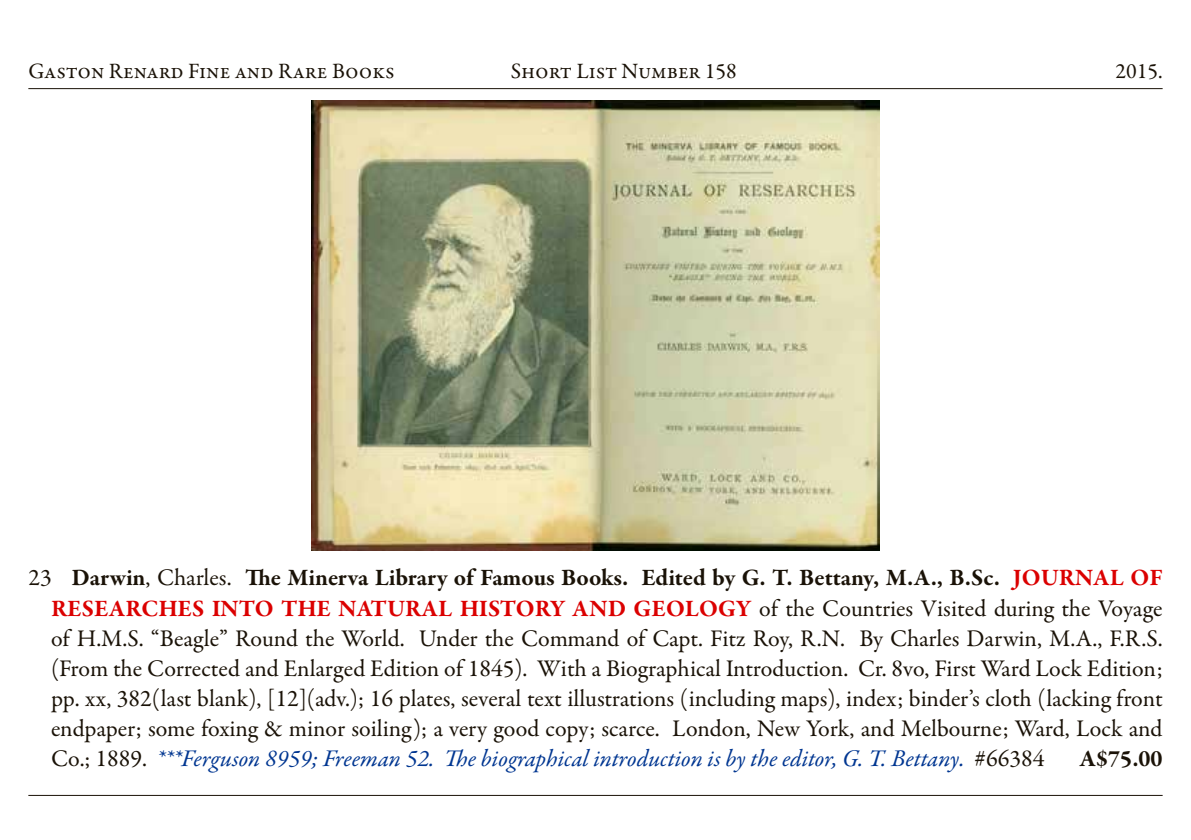
<style>
.page{position:relative;width:1191px;height:840px;background:#fff}
.page>*{position:absolute;margin:0;border:0;box-sizing:border-box;transform-origin:0 0}
.t1{font:24px/30px "Garamond Premr Pro";color:#1a1207;text-align:justify}
.t2{font:700 24px "Garamond Premr Pro";color:#1a1207}
.t3{font:22px "Garamond Premr Pro";color:#1a1207}
.s1{font-weight:700}
.s2{font-weight:700;color:#db0000}
.s3{font-style:italic;color:#003691}
</style>
<div class="page">
<hr style="left:28px;top:88px;width:1134px;height:1px;background:#1a1207">
<hr style="left:28px;top:794px;width:1134px;height:1px;background:#1a1207">
<img style="left:312px;top:100px;width:567px;height:450px">
<p class="t3" style="left:28px;top:57px;width:368px">Gaston Renard Fine and Rare Books</p>
<p class="t3" style="left:511px;top:57px;width:228px">Short List Number 158</p>
<p class="t3" style="left:1115px;top:57px;width:49px">2015.</p>
<p class="t1" style="left:51px;top:563px;width:1113px;text-indent:-23px">23 <span class="s1">Darwin</span>, Charles. <span class="s1">The Minerva Library of Famous Books. Edited by G. T. Bettany, M.A., B.Sc.</span> <span class="s2">JOURNAL OF RESEARCHES INTO THE NATURAL HISTORY AND GEOLOGY</span> of the Countries Visited during the Voyage of H.M.S. “Beagle” Round the World. Under the Command of Capt. Fitz Roy, R.N. By Charles Darwin, M.A., F.R.S. (From the Corrected and Enlarged Edition of 1845). With a Biographical Introduction. Cr. 8vo, First Ward Lock Edition; pp. xx, 382(last blank), [12](adv.); 16 plates, several text illustrations (including maps), index; binder’s cloth (lacking front endpaper; some foxing &amp; minor soiling); a very good copy; scarce. London, New York, and Melbourne; Ward, Lock and Co.; 1889. <span class="s3">***Ferguson 8959; Freeman 52. The biographical introduction is by the editor, G. T. Bettany.</span> #66384</p>
<p class="t2" style="left:1080px;top:743px;width:84px">A$75.00</p>
</div>
